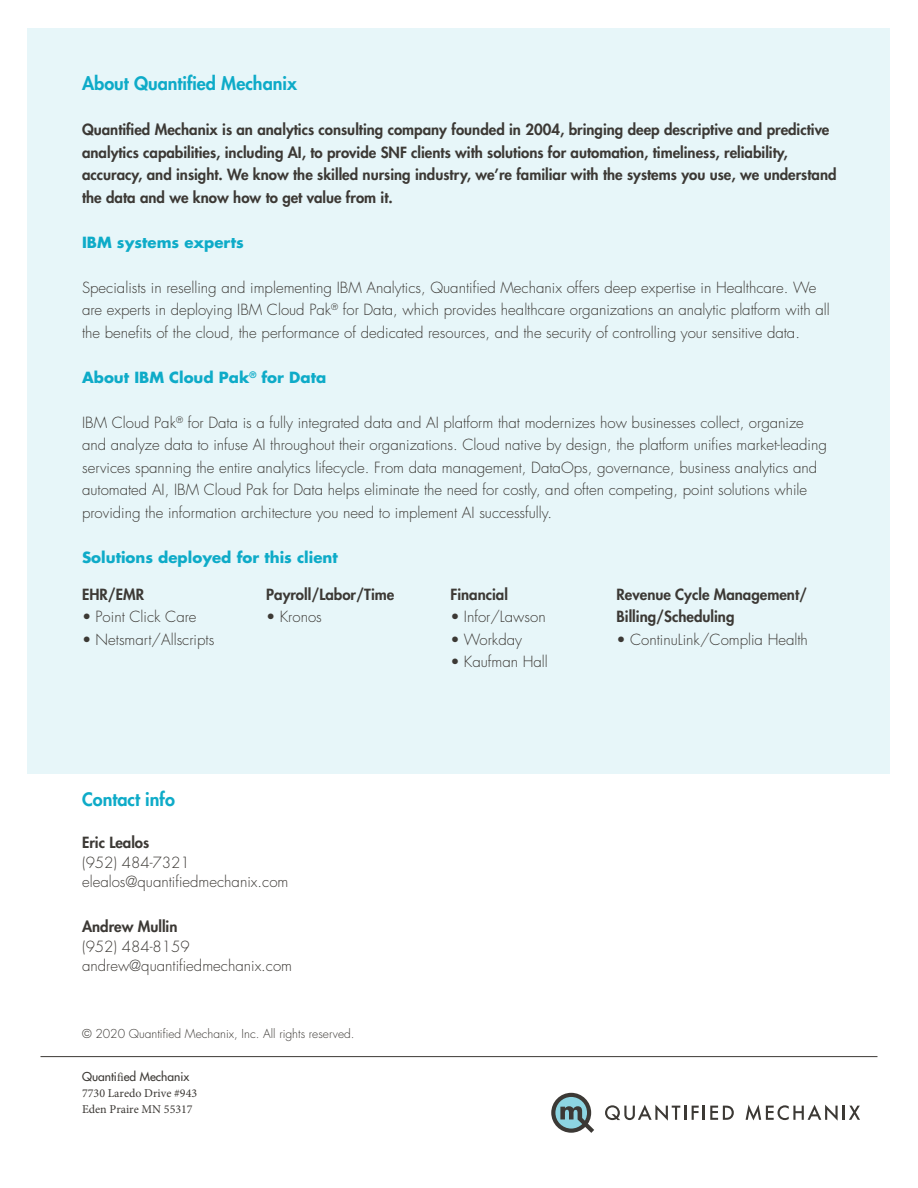
<style>
.page{position:relative;width:918px;height:1188px;background:#fff}
.page>*{position:absolute;margin:0;border:0;box-sizing:border-box;transform-origin:0 0}
.t1{font:800 18px "Futura Std";color:#0eabc8}
.t2{font:300 15px/22.5px "Futura Std";color:#3c3935}
.t3{font:800 15px/22.5px "Futura Std";color:#3c3935}
.t4{font:700 15px "Futura Std";color:#0eabc8}
.t5{font:300 12px "Futura Std";color:#3c3935}
.t6{font:12px/16.4px "Minion Pro";color:#3c3935}
.t7{font:500 12px "Futura Std";color:#3c3935}
.s1{font-family:"Minion Pro";font-weight:400}
</style>
<div class="page">
<div style="left:28px;top:28px;width:862px;height:745px;background:#e7f6f9"></div>
<hr style="left:40px;top:1056px;width:838px;height:1px;background:#3c3935">
<svg style="left:551px;top:1093px;width:43px;height:40px"></svg>
<svg style="left:605px;top:1105px;width:81px;height:16px"></svg>
<svg style="left:692px;top:1106px;width:42px;height:14px"></svg>
<svg style="left:746px;top:1105px;width:114px;height:16px"></svg>
<p class="t1" style="left:82px;top:72px;width:216px">About Quantified Mechanix</p>
<p class="t3" style="left:82px;top:119px;width:756px">Quantified Mechanix is an analytics consulting company founded in 2004, bringing deep descriptive and predictive analytics capabilities, including AI, to provide SNF clients with solutions for automation, timeliness, reliability, accuracy, and insight. We know the skilled nursing industry, we’re familiar with the systems you use, we understand the data and we know how to get value from it.</p>
<p class="t4" style="left:82px;top:232px;width:163px">IBM systems experts</p>
<p class="t2" style="left:82px;top:277px;width:749px">Specialists in reselling and implementing IBM Analytics, Quantified Mechanix offers deep expertise in Healthcare. We are experts in deploying IBM Cloud Pak<sup>®</sup> for Data, which provides healthcare organizations an analytic platform with all the benefits of the cloud, the performance of dedicated resources, and the security of controlling your sensitive data.</p>
<p class="t4" style="left:82px;top:367px;width:246px">About IBM Cloud Pak<sup>®</sup> for Data</p>
<p class="t2" style="left:82px;top:412px;width:746px">IBM Cloud Pak<sup>®</sup> for Data is a fully integrated data and AI platform that modernizes how businesses collect, organize and analyze data to infuse AI throughout their organizations. Cloud native by design, the platform unifies market-leading services spanning the entire analytics lifecycle. From data management, DataOps, governance, business analytics and automated AI, IBM Cloud Pak for Data helps eliminate the need for costly, and often competing, point solutions while providing the information architecture you need to implement AI successfully.</p>
<p class="t4" style="left:82px;top:547px;width:257px">Solutions deployed for this client</p>
<p class="t3" style="left:82px;top:583px;width:64px">EHR/EMR</p>
<p class="t2" style="left:82px;top:606px;width:116px">• Point Click Care</p>
<p class="t2" style="left:82px;top:629px;width:134px">• Netsmart/Allscripts</p>
<p class="t3" style="left:266px;top:583px;width:130px">Payroll/Labor/Time</p>
<p class="t2" style="left:266px;top:606px;width:57px">• Kronos</p>
<p class="t1" style="left:82px;top:788px;width:94px">Contact info</p>
<p class="t3" style="left:82px;top:832px;width:69px">Eric Lealos</p>
<p class="t2" style="left:82px;top:853px;width:208px;line-height:19.5px">(952) 484-7321 elealos@quantifiedmechanix.com</p>
<p class="t3" style="left:82px;top:916px;width:97px">Andrew Mullin</p>
<p class="t2" style="left:82px;top:937px;width:212px;line-height:19.5px">(952) 484-8159 andrew@quantifiedmechanix.com</p>
<p class="t5" style="left:82px;top:1026px;width:274px">© 2020 Quantified Mechanix, Inc. All rights reserved.</p>
<p class="t7" style="left:82px;top:1069px;width:109px">Quanti<span class="s1">fi</span>ed Mechanix</p>
<p class="t6" style="left:82px;top:1085px;width:117px">7730 Laredo Drive #943<br>Eden Praire MN 55317</p>
<p class="t3" style="left:450px;top:583px;width:59px">Financial</p>
<p class="t2" style="left:450px;top:606px;width:97px">• Infor/Lawson</p>
<p class="t2" style="left:450px;top:629px;width:73px">• Workday</p>
<p class="t2" style="left:450px;top:651px;width:99px">• Kaufman Hall</p>
<p class="t3" style="left:617px;top:583px;width:192px">Revenue Cycle Management/<br>Billing/Scheduling</p>
<p class="t2" style="left:617px;top:629px;width:193px">• ContinuLink/Complia Health</p>
</div>
